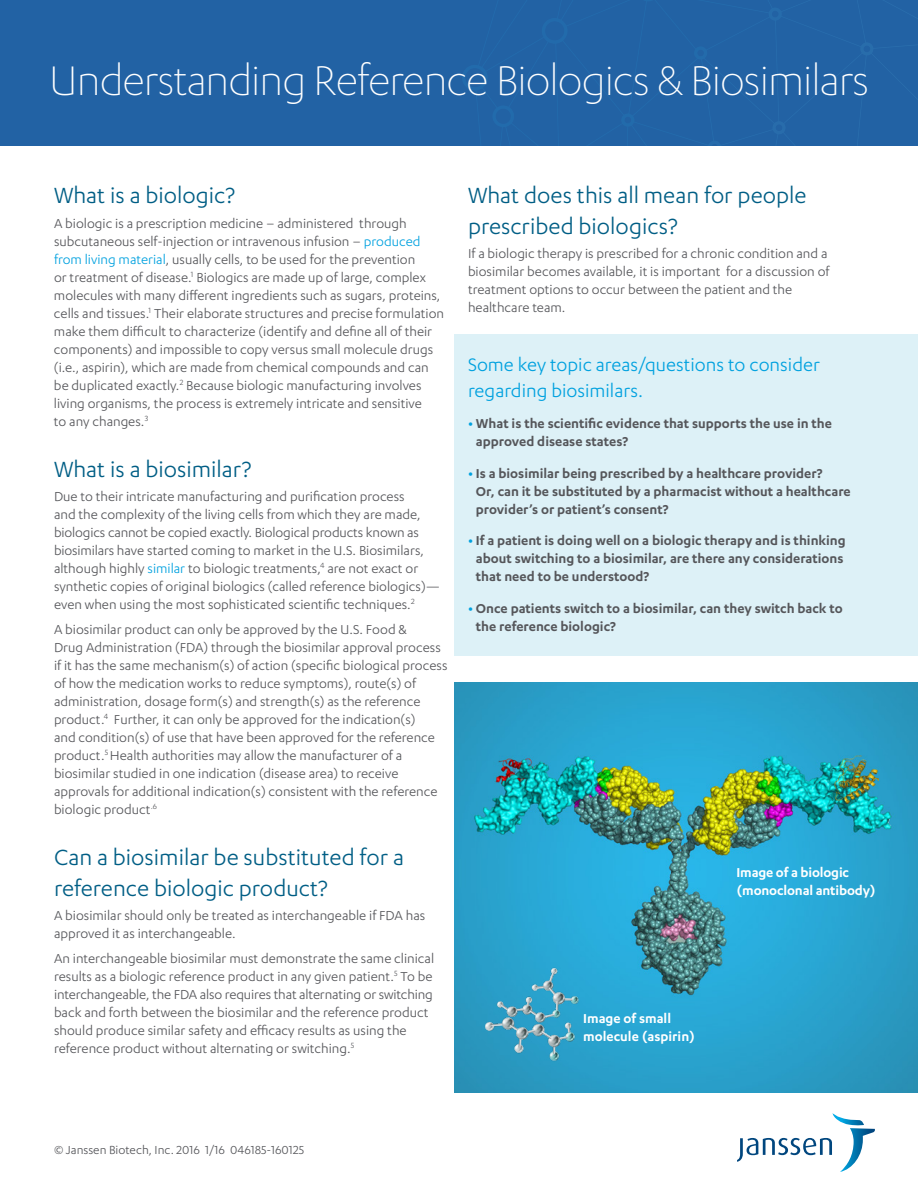
<style>
.page{position:relative;width:918px;height:1188px;background:#fff}
.page>*{position:absolute;margin:0;border:0;box-sizing:border-box;transform-origin:0 0}
.t1{font:300 48px "Karbon";letter-spacing:-.02em;color:#fff}
.t2{font:25.5px/30.6px "Karbon";color:#005e85}
.t3{font:21px/25.2px "Karbon";color:#00a1df}
.t4{font:15px/18px "Karbon";color:#55565a}
.t5{font:600 15px/18px "Karbon";color:#55565a}
.t6{font:600 15px/18px "Karbon";letter-spacing:-.005em;color:#fff}
.t7{font:13.5px "Karbon";color:#55565a}
.s1{color:#00a1df}
</style>
<div class="page">
<div style="left:455px;top:335px;width:463px;height:321px;background:#ddf1f7"></div>
<div style="left:0;top:0;width:918px;height:146px;background:#2262a4"></div>
<svg style="left:737px;top:1113px;width:138px;height:59px"></svg>
<img style="left:455px;top:682px;width:463px;height:410px">
<img style="left:454px;top:921px;width:191px;height:172px">
<h1 class="t1" style="left:50px;top:55px;width:821px">Understanding Reference Biologics &amp; Biosimilars</h1>
<h2 class="t2" style="left:54px;top:179px;width:183px">What is a biologic?</h2>
<p class="t4" style="left:54px;top:214px;width:392px">A biologic is a prescription medicine – administered through subcutaneous self-injection or intravenous infusion – <span class="s1">produced from living material</span>, usually cells, to be used for the prevention<br>or treatment of disease.<sup>1</sup> Biologics are made up of large, complex molecules with many different ingredients such as sugars, proteins, cells and tissues.<sup>1</sup> Their elaborate structures and precise formulation make them difficult to characterize (identify and define all of their components) and impossible to copy versus small molecule drugs (i.e., aspirin), which are made from chemical compounds and can be duplicated exactly.<sup>2</sup> Because biologic manufacturing involves living organisms, the process is extremely intricate and sensitive<br>to any changes.<sup>3</sup></p>
<h2 class="t2" style="left:54px;top:453px;width:199px">What is a biosimilar?</h2>
<p class="t4" style="left:54px;top:487px;width:388px">Due to their intricate manufacturing and purification process<br>and the complexity of the living cells from which they are made, biologics cannot be copied exactly. Biological products known as biosimilars have started coming to market in the U.S. Biosimilars, although highly <span class="s1">similar</span> to biologic treatments,<sup>4</sup> are not exact or synthetic copies of original biologics (called reference biologics)— even when using the most sophisticated scientific techniques.<sup>2</sup></p>
<p class="t4" style="left:54px;top:620px;width:395px">A biosimilar product can only be approved by the U.S. Food &amp;<br>Drug Administration (FDA) through the biosimilar approval process if it has the same mechanism(s) of action (specific biological process of how the medication works to reduce symptoms), route(s) of administration, dosage form(s) and strength(s) as the reference product.<sup>4</sup> Further, it can only be approved for the indication(s)<br>and condition(s) of use that have been approved for the reference product.<sup>5</sup> Health authorities may allow the manufacturer of a biosimilar studied in one indication (disease area) to receive approvals for additional indication(s) consistent with the reference biologic product<sup>.6</sup></p>
<h2 class="t2" style="left:54px;top:841px;width:351px">Can a biosimilar be substituted for a reference biologic product?</h2>
<p class="t4" style="left:54px;top:906px;width:373px">A biosimilar should only be treated as interchangeable if FDA has approved it as interchangeable.</p>
<p class="t4" style="left:54px;top:949px;width:382px">An interchangeable biosimilar must demonstrate the same clinical results as a biologic reference product in any given patient.<sup>5</sup> To be interchangeable, the FDA also requires that alternating or switching back and forth between the biosimilar and the reference product should produce similar safety and efficacy results as using the reference product without alternating or switching.<sup>5</sup></p>
<h2 class="t2" style="left:468px;top:179px;width:340px">What does this all mean for people prescribed biologics?</h2>
<p class="t4" style="left:468px;top:244px;width:363px">If a biologic therapy is prescribed for a chronic condition and a biosimilar becomes available, it is important for a discussion of treatment options to occur between the patient and the healthcare team.</p>
<h3 class="t3" style="left:468px;top:352px;width:353px">Some key topic areas/questions to consider regarding biosimilars.</h3>
<p class="t5" style="left:476px;top:414px;width:358px;text-indent:-8px"><span class="s1">•</span> What is the scientific evidence that supports the use in the approved disease states?</p>
<p class="t5" style="left:476px;top:464px;width:376px;text-indent:-8px"><span class="s1">•</span> Is a biosimilar being prescribed by a healthcare provider?<br>Or, can it be substituted by a pharmacist without a healthcare provider’s or patient’s consent?</p>
<p class="t5" style="left:476px;top:531px;width:371px;text-indent:-8px"><span class="s1">•</span> If a patient is doing well on a biologic therapy and is thinking about switching to a biosimilar, are there any considerations that need to be understood?</p>
<p class="t5" style="left:476px;top:599px;width:368px;text-indent:-8px"><span class="s1">•</span> Once patients switch to a biosimilar, can they switch back to the reference biologic?</p>
<p class="t6" style="left:737px;top:863px;width:141px">Image of a biologic (monoclonal antibody)</p>
<p class="t6" style="left:583px;top:1009px;width:113px">Image of small molecule (aspirin)</p>
<p class="t7" style="left:54px;top:1143px;width:252px">© Janssen Biotech, Inc. 2016 1/16 046185-160125</p>
</div>
